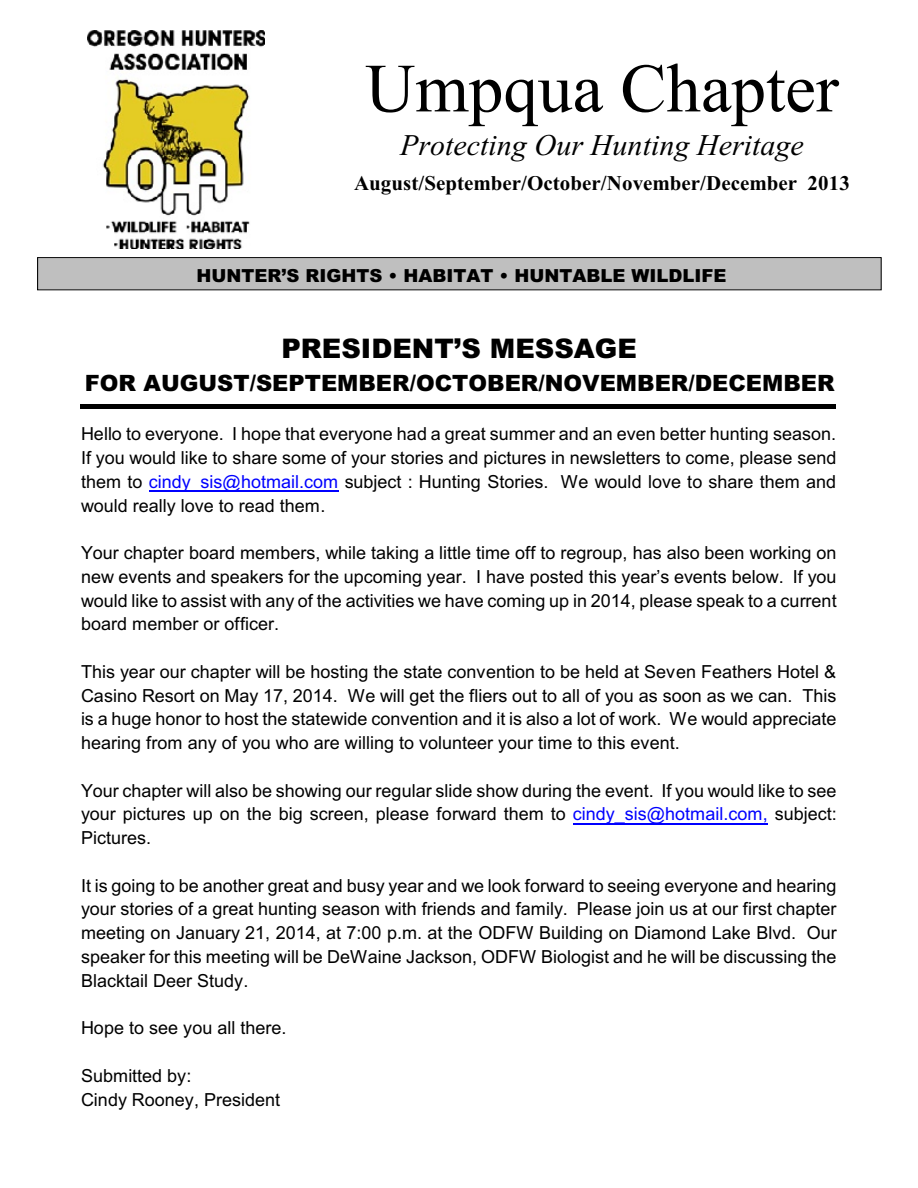
<style>
.page{position:relative;width:918px;height:1188px;background:#fff}
.page>*{position:absolute;margin:0;border:0;box-sizing:border-box;transform-origin:0 0}
.t1{font:69px "Times New Roman";color:#000}
.t2{font:italic 30px "Times New Roman";color:#000}
.t3{font:900 27px "Arial";color:#000}
.t4{font:900 22.5px "Arial";color:#000}
.t5{font:700 21px "Times New Roman";color:#000}
.t6{font:18px/23.7px "Arial";color:#000;text-align:justify}
.t7{font:900 18px "Arial";color:#000}
.s1{color:#00f}
</style>
<div class="page">
<img style="left:88px;top:30px;width:177px;height:218px">
<hr style="left:149px;top:490px;width:190px;height:2px;background:#00f">
<hr style="left:573px;top:823px;width:195px;height:1px;background:#00f">
<hr style="left:80px;top:405px;width:756px;height:4px;background:#000">
<div style="left:38px;top:258px;width:843px;height:32px;background:#bfbfbf"></div>
<h1 class="t1" style="left:365px;top:64px;width:475px">Umpqua Chapter</h1>
<h2 class="t2" style="left:400px;top:134px;width:405px">Protecting Our Hunting Heritage</h2>
<p class="t5" style="left:354px;top:176px;width:497px">August/September/October/November/December 2013</p>
<p class="t7" style="left:196px;top:270px;width:532px">HUNTER’S RIGHTS • HABITAT • HUNTABLE WILDLIFE</p>
<h3 class="t3" style="left:282px;top:338px;width:357px">PRESIDENT’S MESSAGE</h3>
<p class="t4" style="left:85px;top:375px;width:751px">FOR AUGUST/SEPTEMBER/OCTOBER/NOVEMBER/DECEMBER</p>
<p class="t6" style="left:81px;top:424px;width:757px">Hello to everyone. I hope that everyone had a great summer and an even better hunting season.<br>If you would like to share some of your stories and pictures in newsletters to come, please send them to <span class="s1">cindy_sis@hotmail.com</span> subject : Hunting Stories. We would love to share them and would really love to read them.</p>
<p class="t6" style="left:81px;top:543px;width:757px">Your chapter board members, while taking a little time off to regroup, has also been working on new events and speakers for the upcoming year. I have posted this year’s events below. If you would like to assist with any of the activities we have coming up in 2014, please speak to a current board member or officer.</p>
<p class="t6" style="left:81px;top:661px;width:757px">This year our chapter will be hosting the state convention to be held at Seven Feathers Hotel &amp; Casino Resort on May 17, 2014. We will get the fliers out to all of you as soon as we can. This is a huge honor to host the statewide convention and it is also a lot of work. We would appreciate hearing from any of you who are willing to volunteer your time to this event.</p>
<p class="t6" style="left:81px;top:780px;width:757px">Your chapter will also be showing our regular slide show during the event. If you would like to see your pictures up on the big screen, please forward them to <span class="s1">cindy_sis@hotmail.com,</span> subject:<br>Pictures.</p>
<p class="t6" style="left:81px;top:875px;width:757px">It is going to be another great and busy year and we look forward to seeing everyone and hearing your stories of a great hunting season with friends and family. Please join us at our first chapter meeting on January 21, 2014, at 7:00 p.m. at the ODFW Building on Diamond Lake Blvd. Our speaker for this meeting will be DeWaine Jackson, ODFW Biologist and he will be discussing the Blacktail Deer Study.</p>
<p class="t6" style="left:81px;top:1018px;width:207px">Hope to see you all there.</p>
<p class="t6" style="left:81px;top:1065px;width:201px">Submitted by:<br>Cindy Rooney, President</p>
</div>
